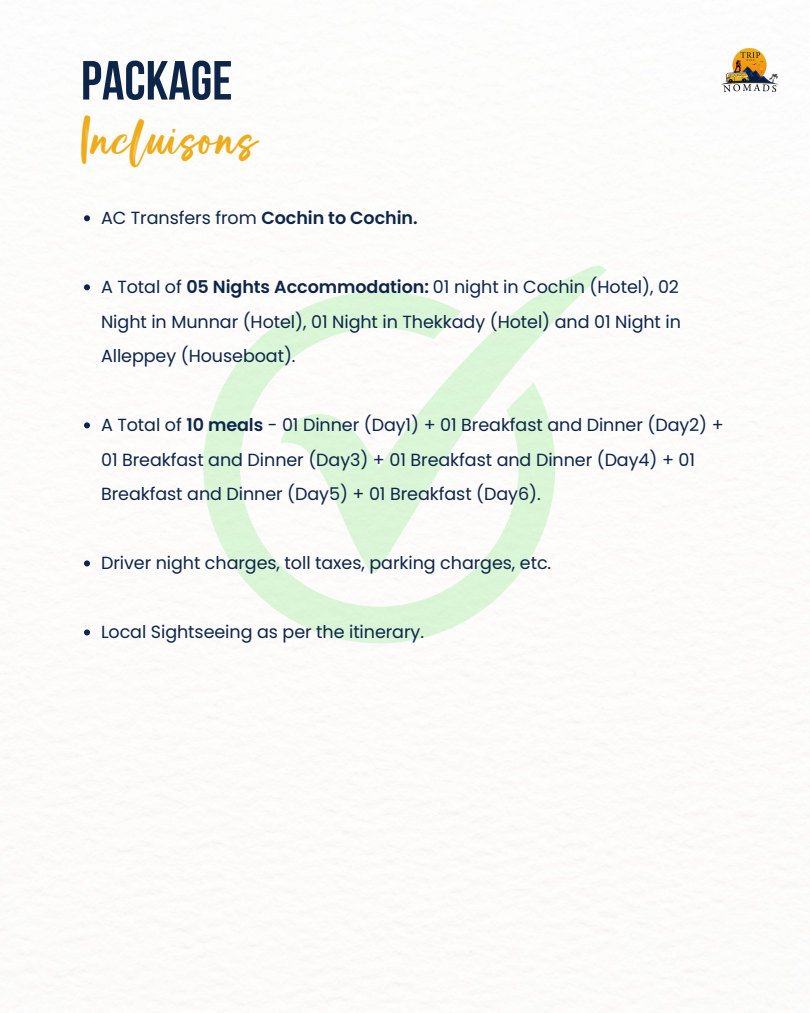
<style>
.page{position:relative;width:810px;height:1013px;background:#fff}
.page>*{position:absolute;margin:0;border:0;box-sizing:border-box;transform-origin:0 0}
.t1{font:700 55px "Bebas Neue";color:#0e254a}
.t2{font:45px "Brush Signature";color:#efac1a}
.t3{font:17.5px/34.5px "Poppins";letter-spacing:-.005em;color:#0e254a;text-align:justify}
.s1{font-weight:600}
</style>
<div class="page">
<img style="left:721px;top:48px;width:57px;height:43px">
<svg style="left:318px;top:265px;width:289px;height:300px"></svg>
<svg style="left:203px;top:291px;width:352px;height:352px"></svg>
<svg style="left:84px;top:215px;width:6px;height:6px"></svg>
<svg style="left:84px;top:284px;width:6px;height:6px"></svg>
<svg style="left:84px;top:422px;width:6px;height:6px"></svg>
<svg style="left:84px;top:560px;width:6px;height:6px"></svg>
<svg style="left:84px;top:629px;width:6px;height:6px"></svg>
<h1 class="t1" style="left:81px;top:58px;width:153px">PACKAGE</h1>
<h2 class="t2" style="left:81px;top:112px;width:178px">Incluisons</h2>
<p class="t3" style="left:101px;top:201px;width:318px">AC Transfers from <span class="s1">Cochin to Cochin.</span></p>
<p class="t3" style="left:101px;top:270px;width:581px">A Total of <span class="s1">05 Nights Accommodation:</span> 01 night in Cochin (Hotel), 02<br>Night in Munnar (Hotel), 01 Night in Thekkady (Hotel) and 01 Night in Alleppey (Houseboat).</p>
<p class="t3" style="left:101px;top:408px;width:624px;text-align:left">A Total of <span class="s1">10 meals</span> - 01 Dinner (Day1) + 01 Breakfast and Dinner (Day2) +<br>01 Breakfast and Dinner (Day3) + 01 Breakfast and Dinner (Day4) + 01<br>Breakfast and Dinner (Day5) + 01 Breakfast (Day6).</p>
<p class="t3" style="left:101px;top:546px;width:452px">Driver night charges, toll taxes, parking charges, etc.</p>
<p class="t3" style="left:101px;top:615px;width:324px">Local Sightseeing as per the itinerary.</p>
</div>
